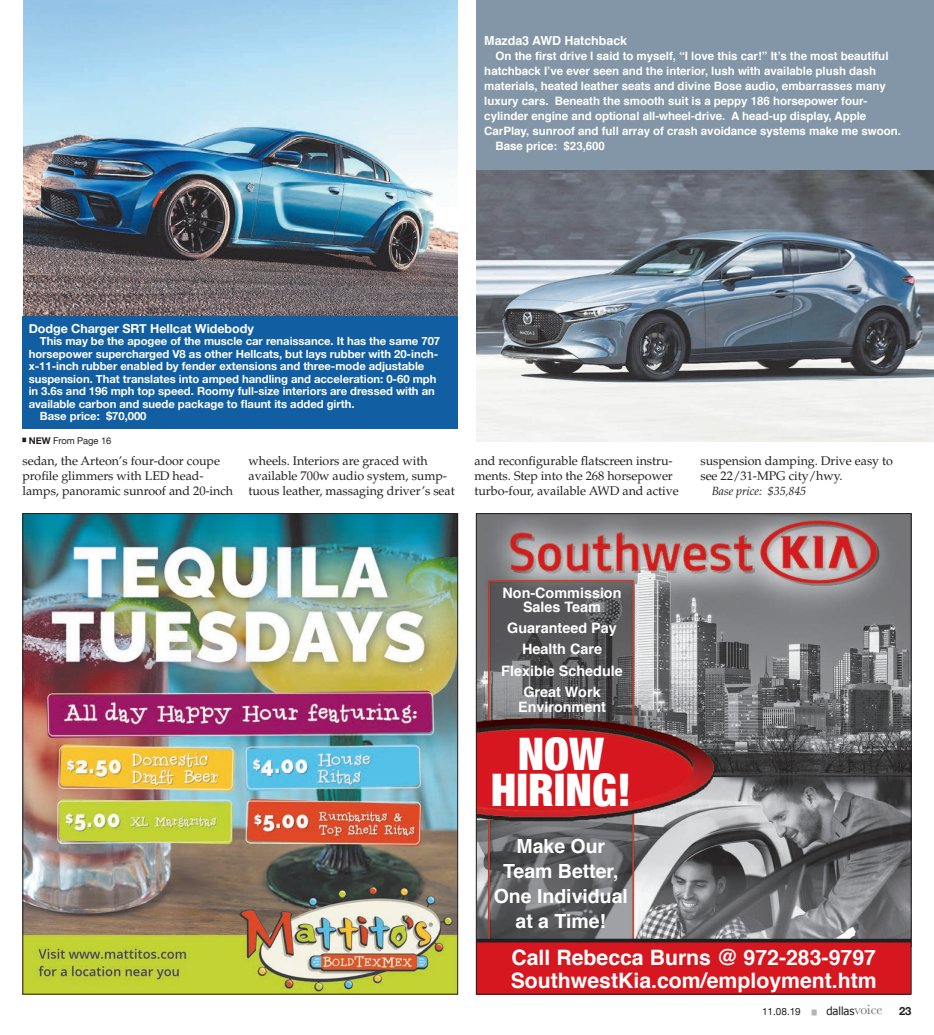
<style>
.page{position:relative;width:934px;height:1035px;background:#fff}
.page>*{position:absolute;margin:0;border:0;box-sizing:border-box;transform-origin:0 0}
.t1{font:900 condensed 44.88px/36.1px "Helvetica Neue";color:#fff;text-align:center}
.t2{font:700 21.25px/22.5px "Helvetica";color:#fff}
.t3{font:700 19.5px/25px "Helvetica";color:#fff;text-align:center}
.t4{font:700 14.38px/14.1px "Helvetica";color:#fff;text-align:center}
.t5{font:12.5px/15px "Palatino LT Std";letter-spacing:-.005em;color:#231f20}
.t6{font:700 12.5px "Helvetica Neue";letter-spacing:-.005em;color:#fff}
.t7{font:700 12.5px "Helvetica";letter-spacing:-.005em;color:#fff}
.t8{font:italic 11.88px "Palatino LT Std";letter-spacing:-.005em;color:#231f20}
.t9{font:700 11.5px "Helvetica";letter-spacing:-.005em;color:#fff}
.t10{font:700 11.25px "Helvetica Neue";letter-spacing:-.005em;color:#fff}
.t11{font:11.25px "Tahoma";letter-spacing:-.005em;color:#231f20}
.t12{font:700 11.25px "Helvetica Neue";color:#231f20}
.t13{font:10px "Helvetica Neue";color:#231f20}
.t14{font:9.38px "Helvetica Neue";letter-spacing:-.005em;color:#231f20}
.t15{font:700 3.75px "Helvetica Neue";color:#231f20}
.s1{font-weight:700}
.s2{font-size:5px;color:#b2b3b7}
.s3{font-family:"Baskerville";font-size:13.75px;color:#6c6d70}
</style>
<div class="page">
<img style="left:23px;top:0;width:435px;height:316px">
<div style="left:22px;top:316px;width:436px;height:112px;background:#125ea2"></div>
<img style="left:476px;top:170px;width:458px;height:272px">
<div style="left:476px;top:0;width:458px;height:170px;background:#8396a7"></div>
<img style="left:24px;top:515px;width:432px;height:477px">
<img style="left:478px;top:515px;width:431px;height:424px">
<div style="left:476px;top:942px;width:435px;height:52px;background:#d7171f"></div>
<svg style="left:478px;top:939px;width:431px;height:4px;background:#381e1f"></svg>
<p class="t7" style="left:484px;top:31px;width:144px">Mazda3 AWD Hatchback</p>
<p class="t9" style="left:495px;top:47px;width:394px">On the first drive I said to myself, “I love this car!” It’s the most beautiful</p>
<p class="t9" style="left:484px;top:62px;width:393px">hatchback I’ve ever seen and the interior, lush with available plush dash</p>
<p class="t9" style="left:484px;top:77px;width:403px">materials, heated leather seats and divine Bose audio, embarrasses many</p>
<p class="t9" style="left:484px;top:92px;width:384px">luxury cars. Beneath the smooth suit is a peppy 186 horsepower four-</p>
<p class="t9" style="left:484px;top:107px;width:383px">cylinder engine and optional all-wheel-drive. A head-up display, Apple</p>
<p class="t9" style="left:484px;top:122px;width:418px">CarPlay, sunroof and full array of crash avoidance systems make me swoon.</p>
<p class="t9" style="left:495px;top:137px;width:111px">Base price: $23,600</p>
<p class="t6" style="left:29px;top:318px;width:227px">Dodge Charger SRT Hellcat Widebody</p>
<p class="t10" style="left:40px;top:332px;width:402px">This may be the apogee of the muscle car renaissance. It has the same 707</p>
<p class="t10" style="left:29px;top:345px;width:411px">horsepower supercharged V8 as other Hellcats, but lays rubber with 20-inch-</p>
<p class="t10" style="left:29px;top:357px;width:397px">x-11-inch rubber enabled by fender extensions and three-mode adjustable</p>
<p class="t10" style="left:29px;top:370px;width:409px">suspension. That translates into amped handling and acceleration: 0-60 mph</p>
<p class="t10" style="left:29px;top:382px;width:408px">in 3.6s and 196 mph top speed. Roomy full-size interiors are dressed with an</p>
<p class="t10" style="left:29px;top:395px;width:327px">available carbon and suede package to flaunt its added girth.</p>
<p class="t10" style="left:40px;top:407px;width:108px">Base price: $70,000</p>
<p class="t15" style="left:22px;top:437px;width:5px">█</p>
<p class="t14" style="left:29px;top:434px;width:84px"><span class="s1">NEW</span> From Page 16</p>
<p class="t5" style="left:22px;top:453px;width:212px">sedan, the Arteon’s four-door coupe profile glimmers with LED head&shy;lamps, panoramic sunroof and 20-inch</p>
<p class="t5" style="left:248px;top:453px;width:208px">wheels. Interiors are graced with available 700w audio system, sump&shy;tuous leather, massaging driver’s seat</p>
<p class="t5" style="left:474px;top:453px;width:206px">and reconfigurable flatscreen instru&shy;ments. Step into the 268 horsepower turbo-four, available AWD and active</p>
<p class="t5" style="left:700px;top:453px;width:194px">suspension damping. Drive easy to see 22/31-MPG city/hwy.</p>
<p class="t8" style="left:712px;top:484px;width:96px">Base price: $35,845</p>
<p class="t4" style="left:502px;top:586px;width:120px">Non-Commission<br>Sales Team</p>
<p class="t4" style="left:507px;top:618px;width:111px;line-height:20.5px">Guaranteed Pay<br>Health Care</p>
<p class="t4" style="left:501px;top:661px;width:123px;line-height:21px">Flexible Schedule<br>Great Work</p>
<p class="t4" style="left:518px;top:700px;width:89px">Environment</p>
<h1 class="t1" style="left:491px;top:733px;width:142px">NOW<br>HIRING!</h1>
<h3 class="t3" style="left:494px;top:834px;width:136px">Make Our<br>Team Better,<br>One Individual at a Time!</h3>
<h2 class="t2" style="left:511px;top:947px;width:368px">Call Rebecca Burns @ 972-283-9797<br>SouthwestKia.com/employment.htm</h2>
<p class="t13" style="left:762px;top:1004px;width:56px">11.08.19 <span class="s2">█</span></p>
<p class="t11" style="left:826px;top:1003px;width:58px">dallas<span class="s3">voice</span></p>
<p class="t12" style="left:899px;top:1002px;width:14px">23</p>
</div>
